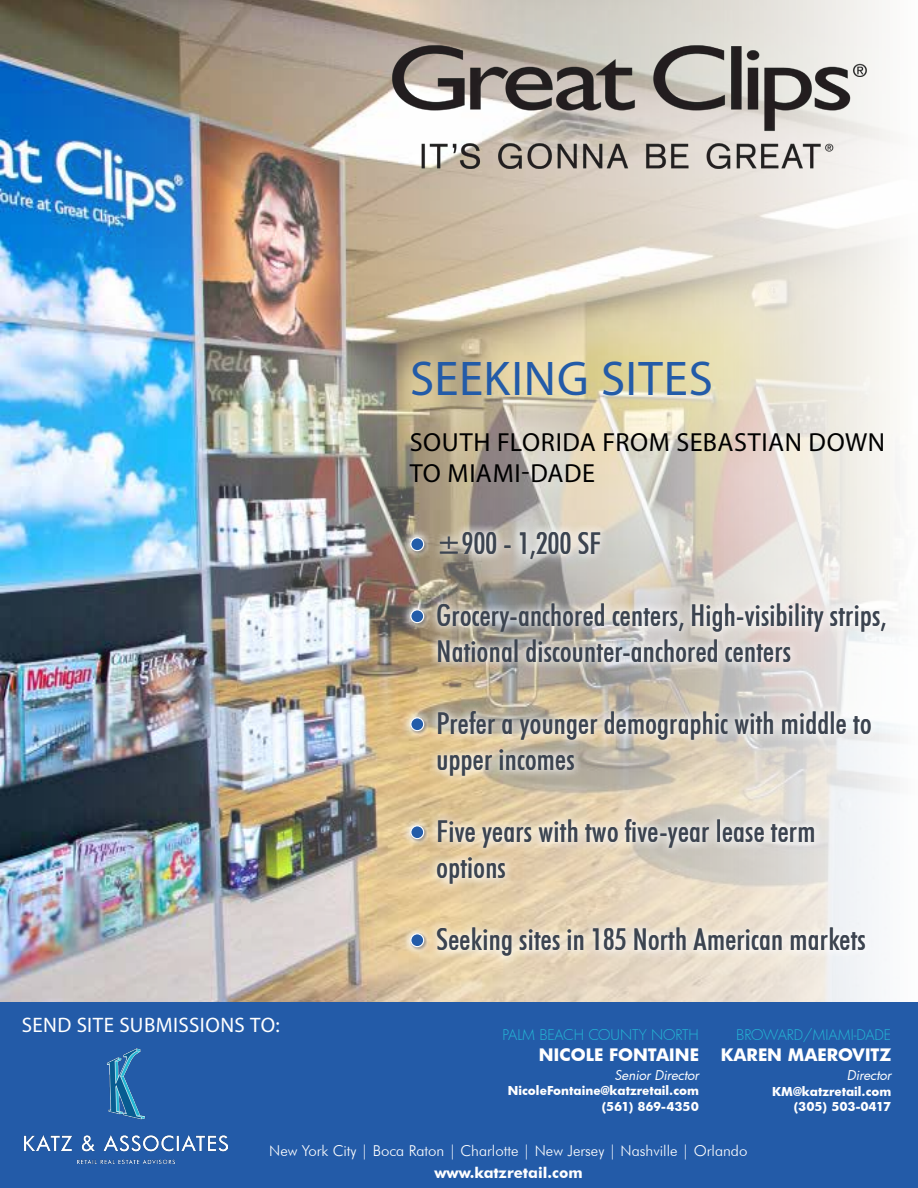
<style>
.page{position:relative;width:918px;height:1188px;background:#fff}
.page>*{position:absolute;margin:0;border:0;box-sizing:border-box;transform-origin:0 0}
.t1{font:48.9px "Myriad Pro";letter-spacing:.02em;color:#235ba8}
.t2{font:500 condensed 30px/36px "Futura BT";letter-spacing:.01em;color:#3c4450}
.t3{font:26.25px/31.5px "Myriad Pro";letter-spacing:.02em;color:#000}
.t4{font:21px "Myriad Pro";letter-spacing:.02em;color:#fff}
.t5{font:700 16.8px "Futura";color:#fff}
.t6{font:300 15px "Futura BT";color:#fff}
.t7{font:700 15px "Futura BT";color:#fff}
.t8{font:300 14.4px "Futura";color:#23bad7}
.t9{font:italic 13.2px "Futura";letter-spacing:-.005em;color:#fff}
.t10{font:700 12px "Futura";color:#fff}
.t11{font:700 12px "Futura";letter-spacing:-.02em;color:#fff}
</style>
<div class="page">
<img style="left:0;top:0;width:897px;height:1002px">
<img style="left:389px;top:42px;width:481px;height:130px">
<div style="left:0;top:1002px;width:918px;height:186px;background:#235ba8"></div>
<img style="left:25px;top:1049px;width:203px;height:115px">
<svg style="left:401px;top:523px;width:493px;height:442px;background:#dbd2c4"></svg>
<div style="left:410px;top:537px;width:17px;height:17px;background:#231f20;opacity:.25"></div>
<div style="left:411px;top:538px;width:13px;height:13px;background:#235ca9;border-radius:50%"></div>
<div style="left:410px;top:537px;width:14px;height:14px;border:1px solid #fff;border-radius:50%"></div>
<div style="left:410px;top:609px;width:17px;height:17px;background:#231f20;opacity:.25"></div>
<div style="left:411px;top:610px;width:13px;height:13px;background:#235ca9;border-radius:50%"></div>
<div style="left:410px;top:609px;width:14px;height:14px;border:1px solid #fff;border-radius:50%"></div>
<div style="left:410px;top:717px;width:17px;height:17px;background:#231f20;opacity:.25"></div>
<div style="left:411px;top:718px;width:13px;height:13px;background:#235ca9;border-radius:50%"></div>
<div style="left:410px;top:717px;width:14px;height:14px;border:1px solid #fff;border-radius:50%"></div>
<div style="left:410px;top:825px;width:17px;height:17px;background:#231f20;opacity:.25"></div>
<div style="left:411px;top:826px;width:13px;height:13px;background:#235ca9;border-radius:50%"></div>
<div style="left:410px;top:825px;width:14px;height:14px;border:1px solid #fff;border-radius:50%"></div>
<div style="left:410px;top:933px;width:17px;height:17px;background:#231f20;opacity:.25"></div>
<div style="left:411px;top:934px;width:13px;height:13px;background:#235ca9;border-radius:50%"></div>
<div style="left:410px;top:933px;width:14px;height:14px;border:1px solid #fff;border-radius:50%"></div>
<p class="t1" style="left:410px;top:349px;width:304px">SEEKING SITES</p>
<p class="t3" style="left:410px;top:426px;width:477px">SOUTH FLORIDA FROM SEBASTIAN DOWN<br>TO MIAMI-DADE</p>
<p class="t2" style="left:437px;top:525px;width:166px">±900 - 1,200 SF</p>
<p class="t2" style="left:437px;top:597px;width:451px">Grocery-anchored centers, High-visibility strips,</p>
<p class="t2" style="left:437px;top:633px;width:356px">National discounter-anchored centers</p>
<p class="t2" style="left:437px;top:705px;width:436px">Prefer a younger demographic with middle to upper incomes</p>
<p class="t2" style="left:437px;top:813px;width:380px">Five years with two five-year lease term options</p>
<p class="t4" style="left:22px;top:1012px;width:259px">SEND SITE SUBMISSIONS TO:</p>
<p class="t2" style="left:437px;top:921px;width:431px">Seeking sites in 185 North American markets</p>
<p class="t8" style="left:502px;top:1025px;width:198px">PALM BEACH COUNTY NORTH</p>
<p class="t5" style="left:539px;top:1043px;width:162px">NICOLE FONTAINE</p>
<p class="t9" style="left:614px;top:1066px;width:86px">Senior Director</p>
<p class="t10" style="left:508px;top:1082px;width:193px">NicoleFontaine@katzretail.com</p>
<p class="t11" style="left:602px;top:1098px;width:99px">(561) 869-4350</p>
<p class="t8" style="left:736px;top:1025px;width:157px">BROWARD/MIAMI-DADE</p>
<p class="t5" style="left:721px;top:1043px;width:172px">KAREN MAEROVITZ</p>
<p class="t9" style="left:847px;top:1066px;width:46px">Director</p>
<p class="t10" style="left:772px;top:1083px;width:121px">KM@katzretail.com</p>
<p class="t10" style="left:794px;top:1099px;width:99px">(305) 503-0417</p>
<p class="t6" style="left:269px;top:1141px;width:480px">New York City | Boca Raton | Charlotte | New Jersey | Nashville | Orlando</p>
<p class="t7" style="left:435px;top:1164px;width:149px">www.katzretail.com</p>
</div>
